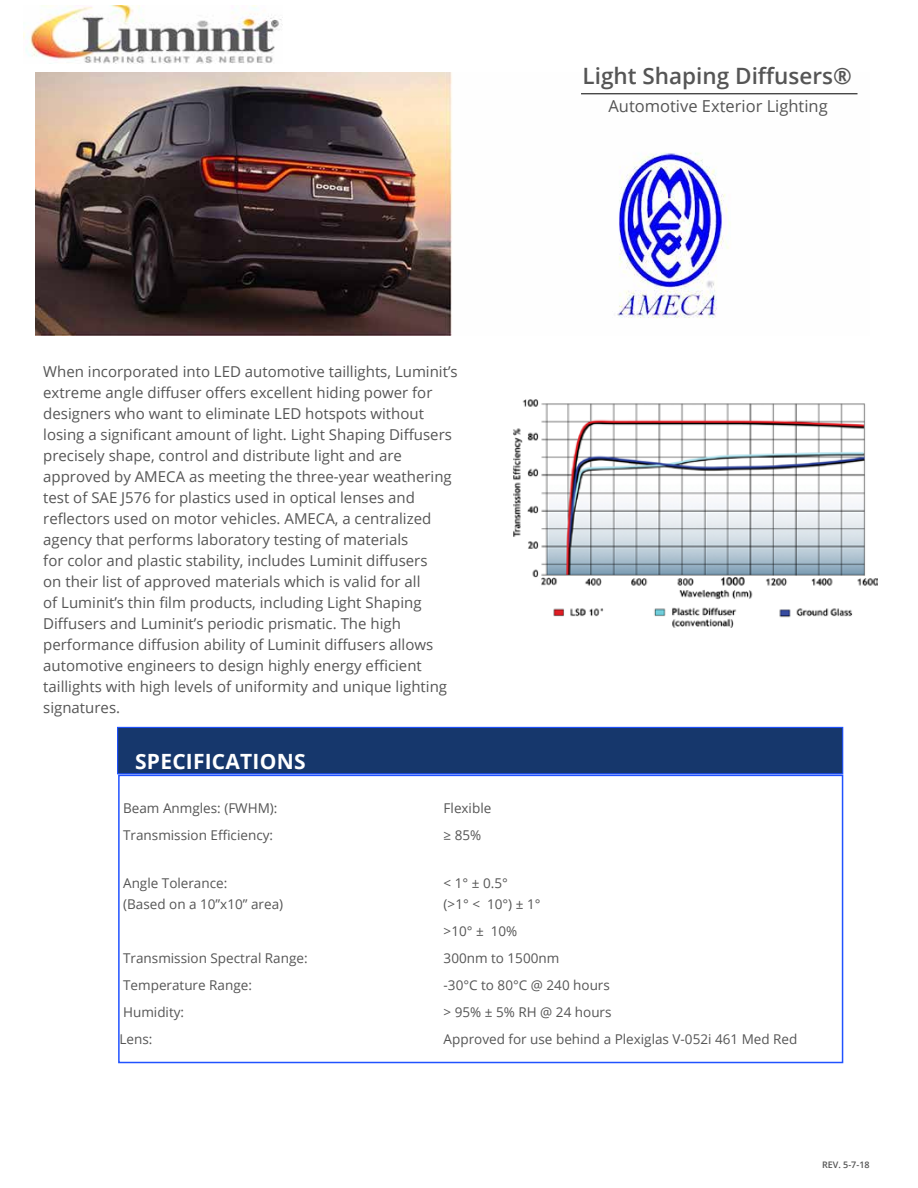
<style>
.page{position:relative;width:918px;height:1188px;background:#fff}
.page>*{position:absolute;margin:0;border:0;box-sizing:border-box;transform-origin:0 0}
.t1{font:600 22.5px "Open Sans";color:#555}
.t2{font:700 21px "Open Sans";letter-spacing:.01em;color:#fff}
.t3{font:16.5px "Open Sans";color:#555}
.t4{font:15px/21px "Open Sans";color:#555}
.t5{font:13.5px/27px "Open Sans";color:#555}
.t6{font:600 9px "Open Sans";color:#555}
</style>
<div class="page">
<img style="left:36px;top:72px;width:822px;height:263px">
<hr style="left:581px;top:93px;width:277px;height:1px;background:#000">
<img style="left:513px;top:399px;width:365px;height:228px">
<div style="left:118px;top:775px;width:725px;height:288px;border:2px solid #2052ff"></div>
<div style="left:118px;top:727px;width:725px;height:47px;background:#16376c"></div>
<div style="left:117px;top:727px;width:726px;height:47px;border:1px solid #2052ff"></div>
<img style="left:24px;top:5px;width:259px;height:59px">
<h1 class="t1" style="left:583px;top:61px;width:271px">Light Shaping Diffusers®</h1>
<p class="t4" style="left:43px;top:360px;width:416px">When incorporated into LED automotive taillights, Luminit’s extreme angle diffuser offers excellent hiding power for designers who want to eliminate LED hotspots without losing a significant amount of light. Light Shaping Diffusers precisely shape, control and distribute light and are approved by AMECA as meeting the three-year weathering test of SAE J576 for plastics used in optical lenses and reflectors used on motor vehicles. AMECA, a centralized agency that performs laboratory testing of materials<br>for color and plastic stability, includes Luminit diffusers<br>on their list of approved materials which is valid for all<br>of Luminit’s thin film products, including Light Shaping Diffusers and Luminit’s periodic prismatic. The high performance diffusion ability of Luminit diffusers allows automotive engineers to design highly energy efficient taillights with high levels of uniformity and unique lighting signatures.</p>
<h2 class="t2" style="left:135px;top:746px;width:172px">SPECIFICATIONS</h2>
<p class="t3" style="left:608px;top:95px;width:221px">Automotive Exterior Lighting</p>
<p class="t5" style="left:123px;top:795px;width:156px">Beam Anmgles: (FWHM):</p>
<p class="t5" style="left:444px;top:795px;width:49px">Flexible</p>
<p class="t5" style="left:123px;top:822px;width:152px">Transmission Efficiency:</p>
<p class="t5" style="left:444px;top:822px;width:39px">≥ 85%</p>
<p class="t5" style="left:123px;top:870px;width:106px">Angle Tolerance:</p>
<p class="t5" style="left:444px;top:870px;width:66px">&lt; 1° ± 0.5°</p>
<p class="t5" style="left:123px;top:891px;width:162px">(Based on a 10”x10” area)</p>
<p class="t5" style="left:444px;top:891px;width:98px">(&gt;1° &lt; 10°) ± 1° &gt;10° ± 10%</p>
<p class="t5" style="left:123px;top:945px;width:186px">Transmission Spectral Range:</p>
<p class="t5" style="left:444px;top:945px;width:117px">300nm to 1500nm</p>
<p class="t5" style="left:123px;top:972px;width:130px">Temperature Range:</p>
<p class="t5" style="left:444px;top:972px;width:168px">-30°C to 80°C @ 240 hours</p>
<p class="t5" style="left:123px;top:999px;width:63px">Humidity:</p>
<p class="t5" style="left:444px;top:999px;width:169px">&gt; 95% ± 5% RH @ 24 hours</p>
<p class="t5" style="left:120px;top:1026px;width:34px">Lens:</p>
<p class="t5" style="left:444px;top:1026px;width:355px">Approved for use behind a Plexiglas V-052i 461 Med Red</p>
<p class="t6" style="left:822px;top:1158px;width:49px">REV. 5-7-18</p>
</div>
